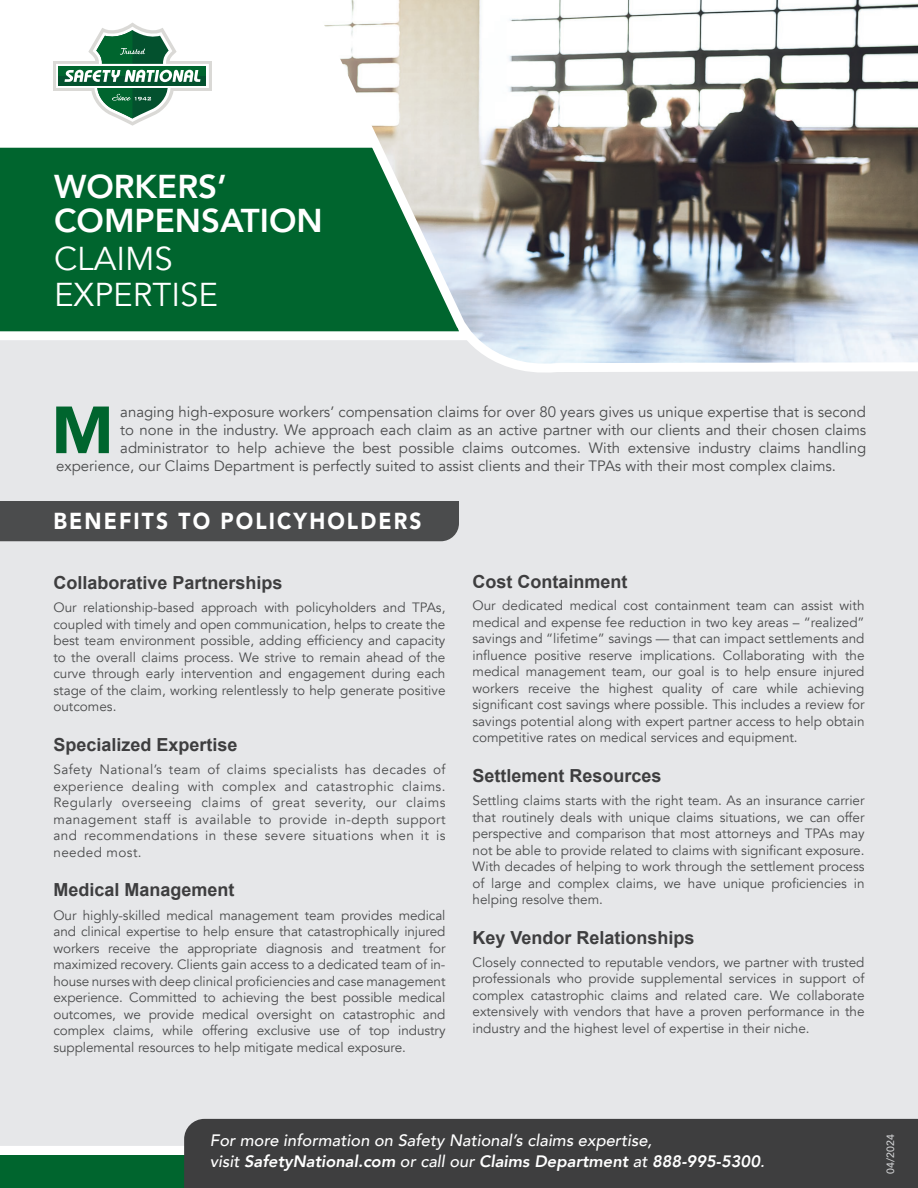
<style>
.page{position:relative;width:918px;height:1188px;background:#fff}
.page>*{position:absolute;margin:0;border:0;box-sizing:border-box;transform-origin:0 0}
.t1{font:900 65.85px "Avenir";color:#00652e}
.t2{font:800 33px/34.5px "Avenir";color:#fff}
.t3{font:33px/36px "Avenir";color:#fff}
.t4{font:900 23.1px "Avenir";letter-spacing:.1em;color:#fff;scale:.91 1}
.t5{font:700 18px "Arial";color:#3e3e3f}
.t6{font:italic 500 16.5px/21px "Avenir";color:#fff}
.t7{font:15px "Avenir";color:#4b4c4d}
.t8{font:13.5px/16.5px "Avenir";color:#4b4c4d;text-align:justify}
.t9{font:500 10.5px "Avenir";color:#d1d2d4}
.s1{font-weight:800}
</style>
<div class="page">
<div style="left:0;top:340px;width:918px;height:806px;background:#e6e7e9"></div>
<div style="left:0;top:1156px;width:249px;height:32px;background:#00652e"></div>
<div style="left:184px;top:1119px;width:734px;height:69px;background:#3e3e3f"></div>
<div style="left:0;top:148px;width:285px;height:183px;background:#00652e"></div>
<svg style="left:285px;top:0;width:633px;height:376px"></svg>
<div style="left:53px;top:61px;width:159px;height:30px;background:#dad9d6"></div>
<svg style="left:56px;top:23px;width:153px;height:103px"></svg>
<div style="left:0;top:501px;width:459px;height:40px;background:#4b4c4d"></div>
<h2 class="t2" style="left:54px;top:169px;width:270px">WORKERS’<br>COMPENSATION</h2>
<h2 class="t3" style="left:54px;top:241px;width:166px">CLAIMS<br>EXPERTISE</h2>
<h1 class="t1" style="left:51px;top:374px;width:64px">M</h1>
<p class="t7" style="left:120px;top:403px;width:747px">anaging high-exposure workers’ compensation claims for over 80 years gives us unique expertise that is second</p>
<p class="t7" style="left:120px;top:421px;width:747px">to none in the industry. We approach each claim as an active partner with our clients and their chosen claims</p>
<p class="t7" style="left:120px;top:439px;width:747px">administrator to help achieve the best possible claims outcomes. With extensive industry claims handling</p>
<p class="t7" style="left:56px;top:457px;width:781px">experience, our Claims Department is perfectly suited to assist clients and their TPAs with their most complex claims.</p>
<h3 class="t4" style="left:53px;top:501px;width:406px">BENEFITS TO POLICYHOLDERS</h3>
<h3 class="t5" style="left:53px;top:570px;width:231px">Collaborative Partnerships</h3>
<p class="t8" style="left:53px;top:600px;width:394px">Our relationship-based approach with policyholders and TPAs, coupled with timely and open communication, helps to create the best team environment possible, adding efficiency and capacity to the overall claims process. We strive to remain ahead of the curve through early intervention and engagement during each stage of the claim, working relentlessly to help generate positive outcomes.</p>
<h3 class="t5" style="left:53px;top:732px;width:186px">Specialized Expertise</h3>
<p class="t8" style="left:53px;top:762px;width:394px">Safety National’s team of claims specialists has decades of experience dealing with complex and catastrophic claims.<br>Regularly overseeing claims of great severity, our claims management staff is available to provide in-depth support and recommendations in these severe situations when it is needed most.</p>
<h3 class="t5" style="left:53px;top:877px;width:183px">Medical Management</h3>
<p class="t8" style="left:53px;top:907px;width:394px">Our highly-skilled medical management team provides medical and clinical expertise to help ensure that catastrophically injured workers receive the appropriate diagnosis and treatment for maximized recovery. Clients gain access to a dedicated team of in&shy;house nurses with deep clinical proficiencies and case management experience. Committed to achieving the best possible medical outcomes, we provide medical oversight on catastrophic and complex claims, while offering exclusive use of top industry supplemental resources to help mitigate medical exposure.</p>
<h3 class="t5" style="left:472px;top:569px;width:156px">Cost Containment</h3>
<p class="t8" style="left:472px;top:597px;width:394px">Our dedicated medical cost containment team can assist with medical and expense fee reduction in two key areas – “realized” savings and “lifetime” savings — that can impact settlements and influence positive reserve implications. Collaborating with the medical management team, our goal is to help ensure injured workers receive the highest quality of care while achieving significant cost savings where possible. This includes a review for savings potential along with expert partner access to help obtain competitive rates on medical services and equipment.</p>
<h3 class="t5" style="left:472px;top:763px;width:191px">Settlement Resources</h3>
<p class="t8" style="left:472px;top:792px;width:394px">Settling claims starts with the right team. As an insurance carrier that routinely deals with unique claims situations, we can offer perspective and comparison that most attorneys and TPAs may not be able to provide related to claims with significant exposure.<br>With decades of helping to work through the settlement process of large and complex claims, we have unique proficiencies in helping resolve them.</p>
<h3 class="t5" style="left:472px;top:925px;width:224px">Key Vendor Relationships</h3>
<p class="t8" style="left:472px;top:954px;width:394px">Closely connected to reputable vendors, we partner with trusted professionals who provide supplemental services in support of complex catastrophic claims and related care. We collaborate extensively with vendors that have a proven performance in the industry and the highest level of expertise in their niche.</p>
<p class="t6" style="left:210px;top:1130px;width:556px">For more information on Safety National’s claims expertise,<br>visit <span class="s1">SafetyNational.com</span> or call our <span class="s1">Claims Department</span> at <span class="s1">888-995-5300</span>.</p>
<p class="t9" style="left:881px;top:1174px;width:41px;rotate:-90deg">04/2024</p>
</div>
